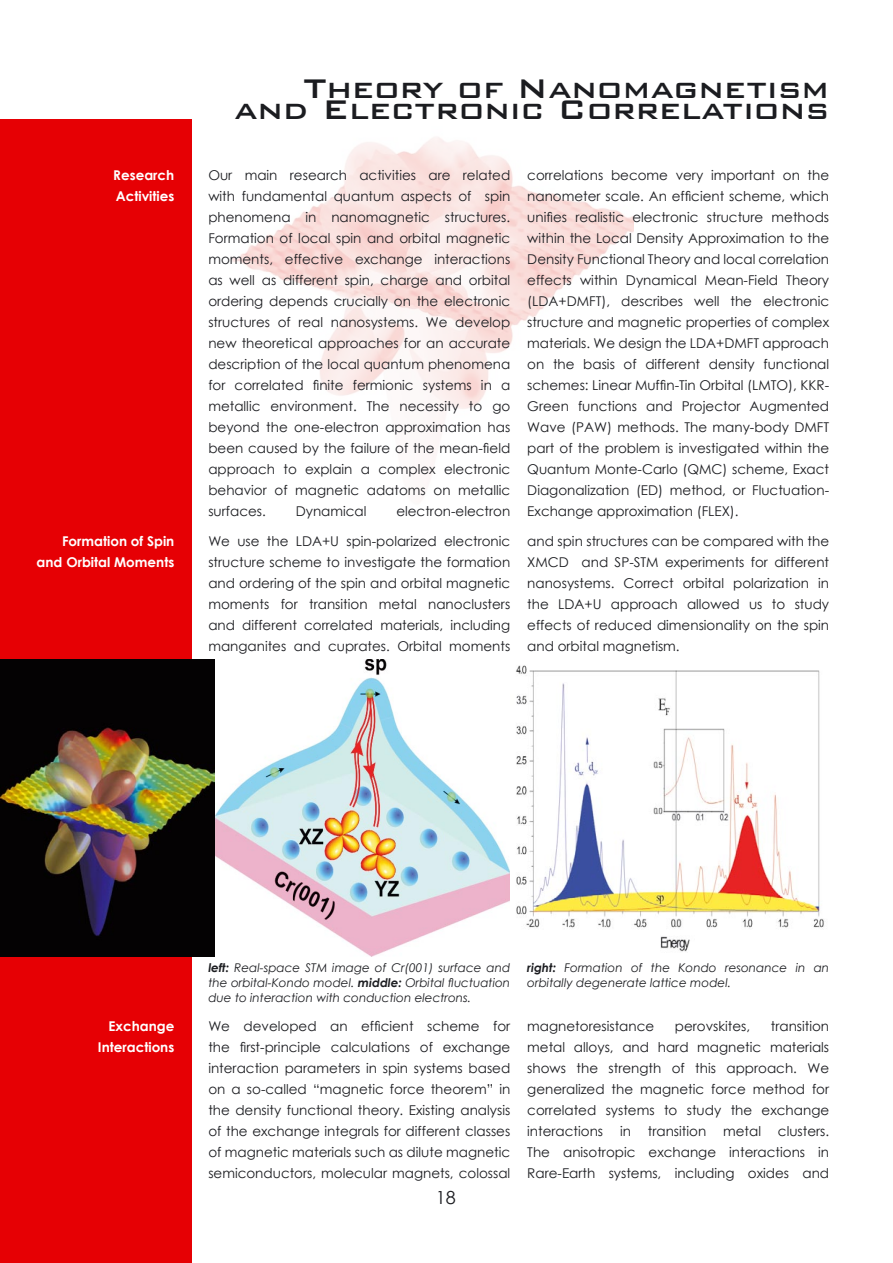
<style>
.page{position:relative;width:893px;height:1263px;background:#fff}
.page>*{position:absolute;margin:0;border:0;box-sizing:border-box;transform-origin:0 0}
.Seitentitel{font:500 36px "Bank Gothic BT";color:#1b1c20}
.Seitenzahl{font:18px "Century Gothic";color:#1b1c20}
.t1{font:13.5px/21px "Century Gothic";color:#1b1c20;text-align:justify}
.Randüberschriften1{font:700 13.5px/21px "Century Gothic";color:#fff;text-align:right}
.Bildunterschrift{font:italic 12px/15px "Century Gothic";color:#1b1c20;text-align:justify}
.s1{font-weight:700}
</style>
<div class="page">
<img style="left:232px;top:137px;width:402px;height:320px">
<div style="left:0;top:119px;width:191px;height:1144px;background:#e60004"></div>
<img style="left:0;top:659px;width:824px;height:298px">
<p class="Randüberschriften1" style="left:113px;top:164px;width:63px;text-align:left">Research<br>Activities</p>
<p class="Randüberschriften1" style="left:37px;top:530px;width:139px">Formation of Spin and Orbital Moments</p>
<p class="Seitentitel" style="left:304px;top:69px;width:527px">Theory of Nanomagnetism</p>
<p class="Seitentitel" style="left:234px;top:90px;width:596px">and Electronic Correlations</p>
<p class="t1" style="left:208px;top:165px;width:303px">Our main research activities are related with fundamental quantum aspects of spin phenomena in nanomagnetic structures.<br>Formation of local spin and orbital magnetic moments, effective exchange interactions as well as different spin, charge and orbital ordering depends crucially on the electronic structures of real nanosystems. We develop new theoretical approaches for an accurate description of the local quantum phenomena for correlated finite fermionic systems in a metallic environment. The necessity to go beyond the one-electron approximation has been caused by the failure of the mean-field approach to explain a complex electronic behavior of magnetic adatoms on metallic surfaces.</p>
<p class="t1" style="left:296px;top:501px;width:72px">Dynamical</p>
<p class="t1" style="left:396px;top:501px;width:115px">electron-electron</p>
<p class="t1" style="left:527px;top:165px;width:303px">correlations become very important on the nanometer scale. An efficient scheme, which unifies realistic electronic structure methods within the Local Density Approximation to the Density Functional Theory and local correlation effects within Dynamical Mean-Field Theory (LDA+DMFT), describes well the electronic structure and magnetic properties of complex materials. We design the LDA+DMFT approach on the basis of different density functional schemes: Linear Muffin-Tin Orbital (LMTO), KKR-Green functions and Projector Augmented Wave (PAW) methods. The many-body DMFT part of the problem is investigated within the Quantum Monte-Carlo (QMC) scheme, Exact Diagonalization (ED) method, or Fluctuation-Exchange approximation (FLEX).</p>
<p class="t1" style="left:208px;top:530px;width:303px">We use the LDA+U spin-polarized electronic structure scheme to investigate the formation and ordering of the spin and orbital magnetic moments for transition metal nanoclusters and different correlated materials, including manganites and cuprates. Orbital moments</p>
<p class="t1" style="left:527px;top:530px;width:303px">and spin structures can be compared with the XMCD and SP-STM experiments for different nanosystems. Correct orbital polarization in the LDA+U approach allowed us to study effects of reduced dimensionality on the spin and orbital magnetism.</p>
<p class="Randüberschriften1" style="left:98px;top:1015px;width:78px">Exchange<br>Interactions</p>
<p class="Bildunterschrift" style="left:208px;top:960px;width:303px"><span class="s1">left:</span> Real-space STM image of Cr(001) surface and the orbital-Kondo model. <span class="s1">middle:</span> Orbital fluctuation due to interaction with conduction electrons.</p>
<p class="Bildunterschrift" style="left:527px;top:960px;width:303px"><span class="s1">right:</span> Formation of the Kondo resonance in an orbitally degenerate lattice model.</p>
<p class="t1" style="left:208px;top:1015px;width:303px">We developed an efficient scheme for the first-principle calculations of exchange interaction parameters in spin systems based on a so-called “magnetic force theorem” in the density functional theory. Existing analysis of the exchange integrals for different classes of magnetic materials such as dilute magnetic semiconductors, molecular magnets, colossal</p>
<p class="t1" style="left:527px;top:1015px;width:128px">magnetoresistance</p>
<p class="t1" style="left:675px;top:1015px;width:77px">perovskites,</p>
<p class="t1" style="left:527px;top:1015px;width:303px;text-indent:243px">transition metal alloys, and hard magnetic materials shows the strength of this approach. We generalized the magnetic force method for correlated systems to study the exchange interactions in transition metal</p>
<p class="t1" style="left:527px;top:1120px;width:303px;text-indent:251px">clusters.<br>The anisotropic exchange interactions in Rare-Earth systems, including oxides and</p>
<p class="Seitenzahl" style="left:436px;top:1185px;width:21px">18</p>
</div>
